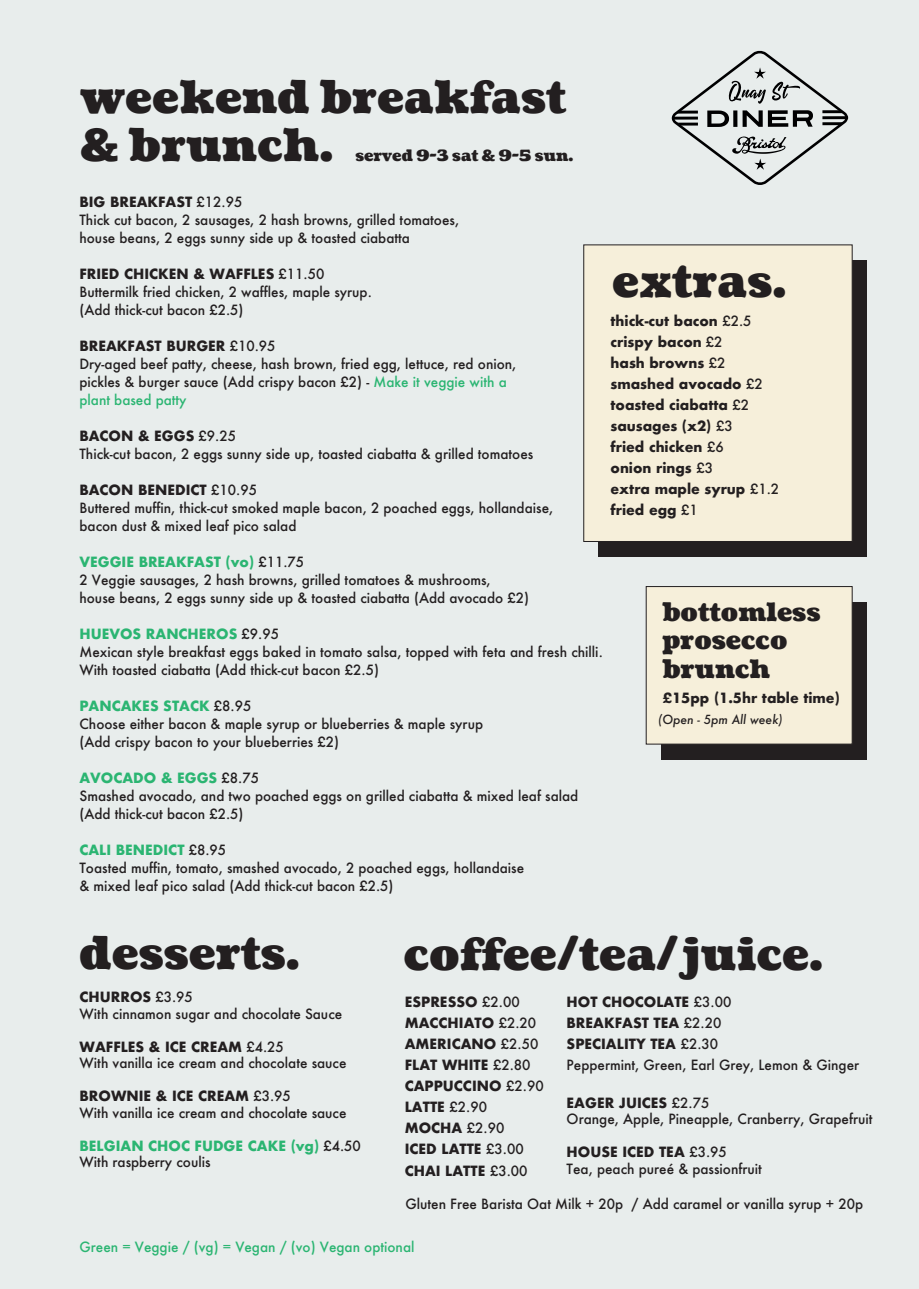
<style>
.page{position:relative;width:919px;height:1289px;background:#fff}
.page>*{position:absolute;margin:0;border:0;box-sizing:border-box;transform-origin:0 0}
.t1{font:900 45px/48px "Coustard";color:#231f20}
.t2{font:900 25.5px/28.5px "Coustard";color:#231f20}
.t3{font:900 15.75px "Coustard";color:#231f20}
.t4{font:500 13.8px/18px "Futura";color:#231f20}
.t5{font:700 13.8px/21px "Futura";color:#231f20}
.t6{font:700 13.8px/16.5px "Futura";color:#2bb572}
.t7{font:500 13.8px "Futura";color:#2bb572}
.t8{font:italic 500 12.15px "Futura";color:#231f20}
.s1{font-weight:700}
.s2{color:#2bb572}
.s3{font-weight:700;color:#2bb572}
.s4{font-weight:500}
.s5{font-weight:500;color:#231f20}
</style>
<div class="page">
<div style="left:0;top:0;width:918px;height:1288px;background:#e8edec"></div>
<div style="left:661px;top:602px;width:206px;height:157px;background:#231f20"></div>
<div style="left:598px;top:260px;width:269px;height:296px;background:#231f20"></div>
<div style="left:583px;top:244px;width:269px;height:298px;background:#f6efda;border:1px solid #231f20"></div>
<svg style="left:671px;top:50px;width:177px;height:135px"></svg>
<div style="left:645px;top:586px;width:207px;height:158px;background:#f6efda"></div>
<h1 class="t1" style="left:81px;top:75px;width:487px">weekend breakfast &amp; brunch.</h1>
<p class="t3" style="left:355px;top:145px;width:219px">served 9-3 sat &amp; 9-5 sun.</p>
<p class="t4" style="left:79px;top:192px;width:381px"><span class="s1">BIG BREAKFAST</span> £12.95<br>Thick cut bacon, 2 sausages, 2 hash browns, grilled tomatoes, house beans, 2 eggs sunny side up &amp; toasted ciabatta</p>
<p class="t4" style="left:79px;top:264px;width:294px"><span class="s1">FRIED CHICKEN &amp; WAFFLES</span> £11.50<br>Buttermilk fried chicken, 2 waffles, maple syrup. (Add thick-cut bacon £2.5)</p>
<p class="t4" style="left:79px;top:336px;width:438px"><span class="s1">BREAKFAST BURGER</span> £10.95<br>Dry-aged beef patty, cheese, hash brown, fried egg, lettuce, red onion, pickles &amp; burger sauce (Add crispy bacon £2) - <span class="s2">Make it veggie with a plant based patty</span></p>
<p class="t4" style="left:79px;top:427px;width:455px"><span class="s1">BACON &amp; EGGS</span> £9.25<br>Thick-cut bacon, 2 eggs sunny side up, toasted ciabatta &amp; grilled tomatoes</p>
<p class="t4" style="left:79px;top:481px;width:475px"><span class="s1">BACON BENEDICT</span> £10.95<br>Buttered muffin, thick-cut smoked maple bacon, 2 poached eggs, hollandaise, bacon dust &amp; mixed leaf pico salad</p>
<p class="t4" style="left:79px;top:553px;width:451px"><span class="s3">VEGGIE BREAKFAST (vo)</span> £11.75<br>2 Veggie sausages, 2 hash browns, grilled tomatoes &amp; mushrooms, house beans, 2 eggs sunny side up &amp; toasted ciabatta (Add avocado £2)</p>
<p class="t4" style="left:79px;top:625px;width:525px"><span class="s3">HUEVOS RANCHEROS</span> £9.95<br>Mexican style breakfast eggs baked in tomato salsa, topped with feta and fresh chilli.<br>With toasted ciabatta (Add thick-cut bacon £2.5)</p>
<p class="t4" style="left:79px;top:697px;width:405px"><span class="s3">PANCAKES STACK</span> £8.95<br>Choose either bacon &amp; maple syrup or blueberries &amp; maple syrup (Add crispy bacon to your blueberries £2)</p>
<p class="t4" style="left:79px;top:768px;width:500px"><span class="s3">AVOCADO &amp; EGGS</span> £8.75<br>Smashed avocado, and two poached eggs on grilled ciabatta &amp; mixed leaf salad (Add thick-cut bacon £2.5)</p>
<p class="t4" style="left:79px;top:840px;width:446px"><span class="s3">CALI BENEDICT</span> £8.95<br>Toasted muffin, tomato, smashed avocado, 2 poached eggs, hollandaise &amp; mixed leaf pico salad (Add thick-cut bacon £2.5)</p>
<h1 class="t1" style="left:612px;top:258px;width:176px">extras.</h1>
<p class="t5" style="left:610px;top:310px;width:170px">thick-cut bacon <span class="s4">£2.5 </span>crispy bacon <span class="s4">£2<br></span>hash browns <span class="s4">£2 </span>smashed avocado <span class="s4">£2 </span>toasted ciabatta <span class="s4">£2 </span>sausages (x2) <span class="s4">£3<br></span>fried chicken <span class="s4">£6<br></span>onion rings <span class="s4">£3<br></span>extra maple syrup <span class="s4">£1.2 </span>fried egg <span class="s4">£1</span></p>
<h2 class="t2" style="left:662px;top:598px;width:160px">bottomless prosecco brunch</h2>
<p class="t5" style="left:663px;top:687px;width:178px">£15pp (1.5hr table time)</p>
<p class="t8" style="left:658px;top:711px;width:126px">(Open - 5pm All week)</p>
<h1 class="t1" style="left:80px;top:930px;width:222px">desserts.</h1>
<p class="t4" style="left:80px;top:988px;width:264px;line-height:16.5px"><span class="s1">CHURROS</span> £3.95<br>With cinnamon sugar and chocolate Sauce</p>
<p class="t4" style="left:80px;top:1038px;width:268px;line-height:16.5px"><span class="s1">WAFFLES &amp; ICE CREAM</span> £4.25<br>With vanilla ice cream and chocolate sauce</p>
<p class="t4" style="left:80px;top:1087px;width:268px;line-height:16.5px"><span class="s1">BROWNIE &amp; ICE CREAM</span> £3.95<br>With vanilla ice cream and chocolate sauce</p>
<p class="t6" style="left:80px;top:1137px;width:283px">BELGIAN CHOC FUDGE CAKE (vg) <span class="s5">£4.50<br>With raspberry coulis</span></p>
<h1 class="t1" style="left:404px;top:931px;width:420px">coffee/tea/juice.</h1>
<p class="t5" style="left:405px;top:991px;width:140px">ESPRESSO <span class="s4">£2.00<br></span>MACCHIATO <span class="s4">£2.20<br></span>AMERICANO <span class="s4">£2.50<br></span>FLAT WHITE <span class="s4">£2.80<br></span>CAPPUCCINO <span class="s4">£2.90<br></span>LATTE <span class="s4">£2.90<br></span>MOCHA <span class="s4">£2.90<br></span>ICED LATTE <span class="s4">£3.00<br></span>CHAI LATTE <span class="s4">£3.00</span></p>
<p class="t4" style="left:566px;top:991px;width:294px;line-height:21px"><span class="s1">HOT CHOCOLATE</span> £3.00<br><span class="s1">BREAKFAST TEA</span> £2.20<br><span class="s1">SPECIALITY TEA</span> £2.30<br>Peppermint, Green, Earl Grey, Lemon &amp; Ginger</p>
<p class="t4" style="left:566px;top:1094px;width:307px;line-height:16.5px"><span class="s1">EAGER JUICES</span> £2.75<br>Orange, Apple, Pineapple, Cranberry, Grapefruit</p>
<p class="t4" style="left:566px;top:1143px;width:197px;line-height:16.5px"><span class="s1">HOUSE ICED TEA</span> £3.95<br>Tea, peach pureé &amp; passionfruit</p>
<p class="t4" style="left:405px;top:1194px;width:459px">Gluten Free Barista Oat Milk + 20p / Add caramel or vanilla syrup + 20p</p>
<p class="t7" style="left:79px;top:1236px;width:336px">Green = Veggie / (vg) = Vegan / (vo) Vegan optional</p>
</div>
